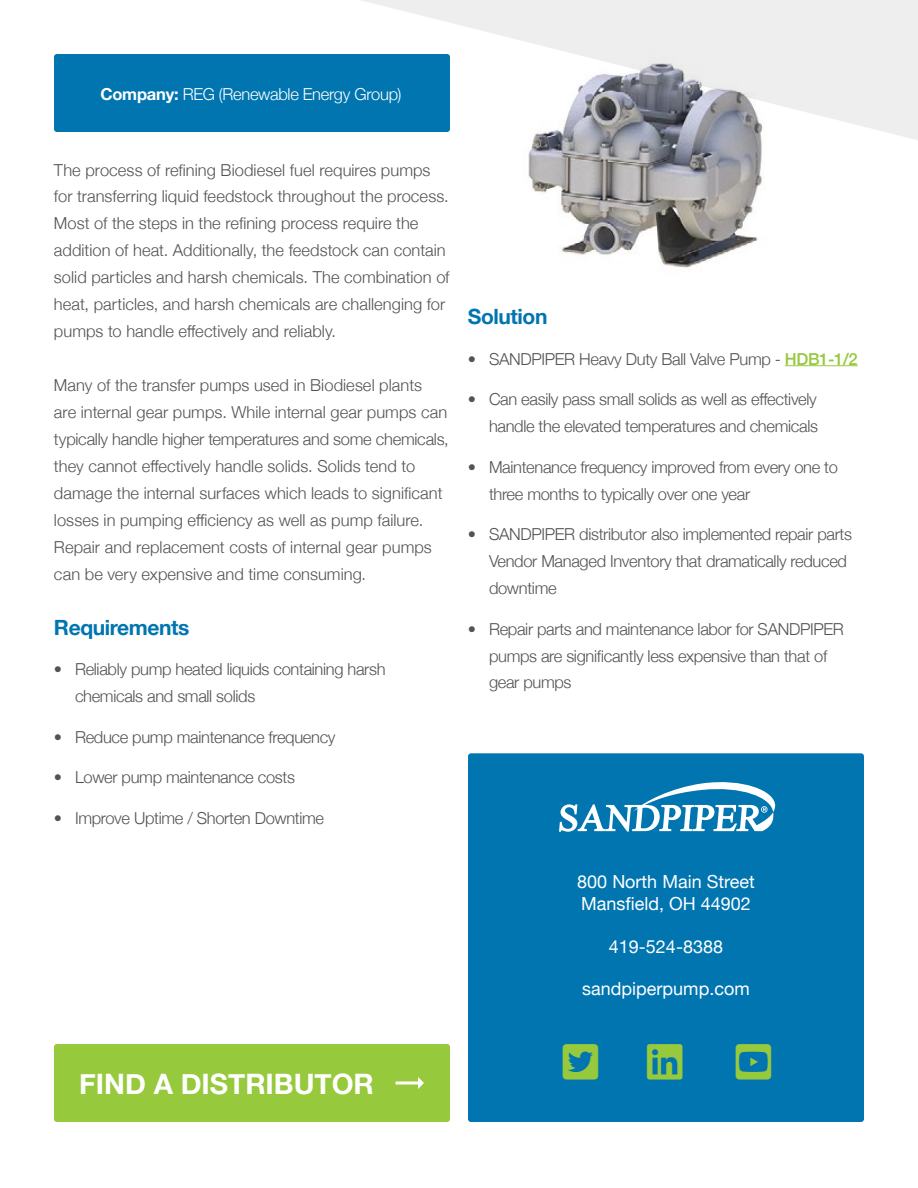
<style>
.page{position:relative;width:918px;height:1188px;background:#fff}
.page>*{position:absolute;margin:0;border:0;box-sizing:border-box;transform-origin:0 0}
.t1{font:40.5px "Font Awesome 5 Brands";color:#97c93d}
.t2{font:700 28.2px "Helvetica Neue";color:#fff}
.t3{font:700 21px "Helvetica Neue";letter-spacing:-.02em;color:#0075b0}
.t4{font:18px/21.6px "Helvetica Neue";color:#fff}
.t5{font:300 16.5px/27px "Helvetica Neue";letter-spacing:-.015em;color:#545353}
.t6{font:300 16.5px/27px "Helvetica Neue";letter-spacing:.005em;color:#545353}
.t7{font:300 16.5px "Helvetica Neue";letter-spacing:-.015em;color:#fff}
.s1{font-weight:700}
.s2{font-weight:500;color:#97c93d}
</style>
<div class="page">
<svg style="left:362px;top:0;width:556px;height:140px;fill:#eee"></svg>
<div style="left:54px;top:1044px;width:396px;height:78px;background:#97c93d;border-radius:3px"></div>
<svg style="left:396px;top:1077px;width:28px;height:12px"></svg>
<div style="left:468px;top:753px;width:396px;height:369px;background:#0075b0;border-radius:3px"></div>
<svg style="left:559px;top:782px;width:216px;height:50px"></svg>
<div style="left:54px;top:54px;width:396px;height:78px;background:#0075b0;border-radius:3px"></div>
<hr style="left:785px;top:365px;width:73px;height:1px;background:#97c93d">
<img style="left:523px;top:48px;width:258px;height:220px">
<p class="t7" style="left:100px;top:81px;width:302px"><span class="s1">Company:</span> REG (Renewable Energy Group)</p>
<p class="t6" style="left:54px;top:155px;width:397px">The process of refining Biodiesel fuel requires pumps for transferring liquid feedstock throughout the process.<br>Most of the steps in the refining process require the addition of heat. Additionally, the feedstock can contain solid particles and harsh chemicals. The combination of heat, particles, and harsh chemicals are challenging for pumps to handle effectively and reliably.</p>
<p class="t5" style="left:54px;top:371px;width:396px">Many of the transfer pumps used in Biodiesel plants<br>are internal gear pumps. While internal gear pumps can typically handle higher temperatures and some chemicals, they cannot effectively handle solids. Solids tend to damage the internal surfaces which leads to significant losses in pumping efficiency as well as pump failure.<br>Repair and replacement costs of internal gear pumps can be very expensive and time consuming.</p>
<p class="t3" style="left:54px;top:611px;width:137px">Requirements</p>
<p class="t5" style="left:75px;top:654px;width:312px;text-indent:-21px">• Reliably pump heated liquids containing harsh chemicals and small solids</p>
<p class="t5" style="left:54px;top:722px;width:283px">• Reduce pump maintenance frequency</p>
<p class="t5" style="left:54px;top:762px;width:242px">• Lower pump maintenance costs</p>
<p class="t5" style="left:54px;top:803px;width:272px">• Improve Uptime / Shorten Downtime</p>
<p class="t3" style="left:468px;top:300px;width:81px">Solution</p>
<p class="t5" style="left:468px;top:344px;width:391px">• SANDPIPER Heavy Duty Ball Valve Pump - <span class="s2">HDB1-1/2</span></p>
<p class="t5" style="left:468px;top:384px;width:351px;text-align:right">• Can easily pass small solids as well as effectively handle the elevated temperatures and chemicals</p>
<p class="t5" style="left:489px;top:452px;width:350px;text-indent:-21px">• Maintenance frequency improved from every one to three months to typically over one year</p>
<p class="t5" style="left:489px;top:519px;width:365px;text-indent:-21px">• SANDPIPER distributor also implemented repair parts<br>Vendor Managed Inventory that dramatically reduced downtime</p>
<p class="t5" style="left:489px;top:614px;width:356px;text-indent:-21px">• Repair parts and maintenance labor for SANDPIPER pumps are significantly less expensive than that of gear pumps</p>
<h2 class="t2" style="left:79px;top:1062px;width:296px">FIND A DISTRIBUTOR</h2>
<p class="t4" style="left:577px;top:872px;width:179px">800 North Main Street<br>Mansfield, OH 44902</p>
<p class="t4" style="left:609px;top:936px;width:116px">419-524-8388</p>
<p class="t4" style="left:582px;top:979px;width:169px">sandpiperpump.com</p>
<h1 class="t1" style="left:563px;top:1042px;width:121px">▼▼▼▲❑◆ ●■■</h1>
<h1 class="t1" style="left:736px;top:1042px;width:37px">□◆▼◆▲❑◆</h1>
</div>
